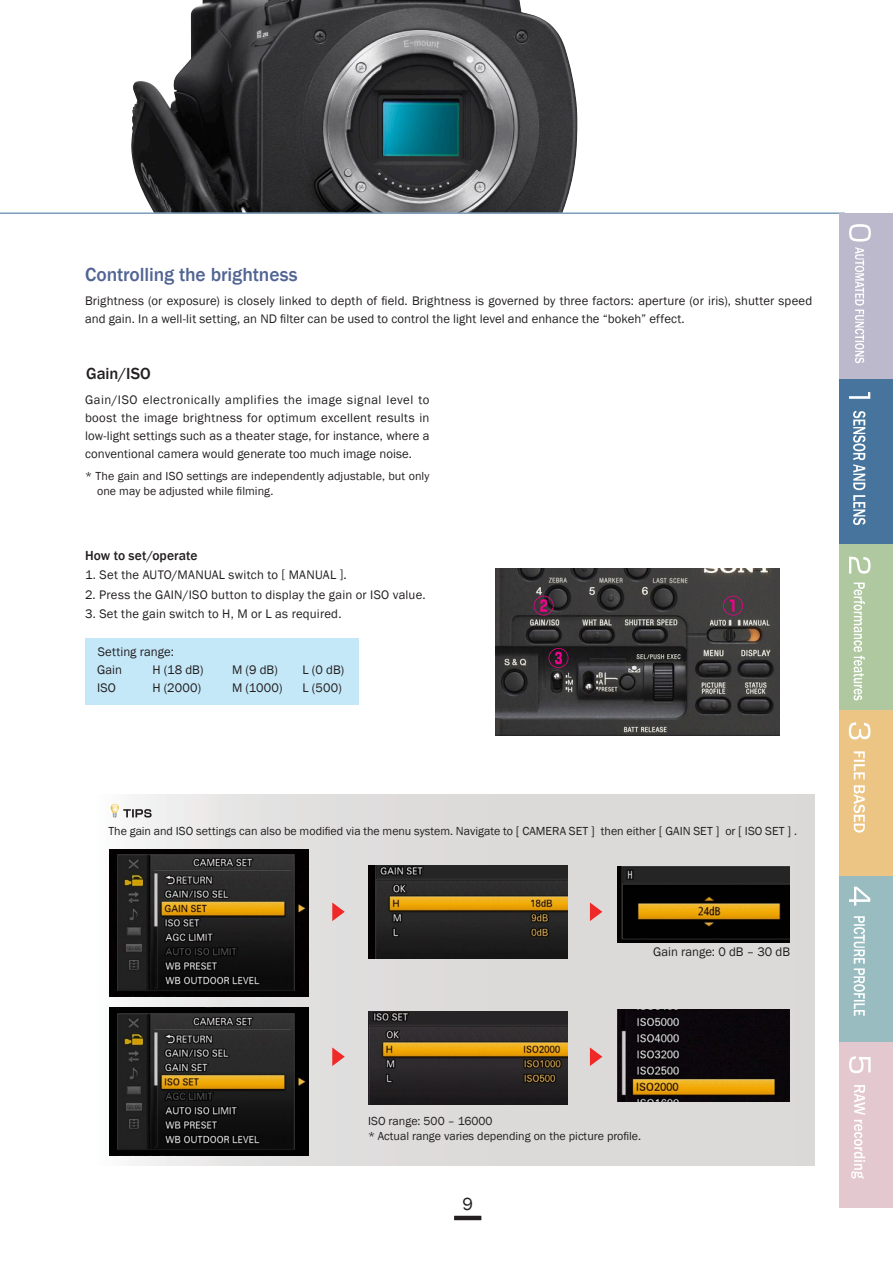
<style>
.page{position:relative;width:893px;height:1263px;background:#fff}
.page>*{position:absolute;margin:0;border:0;box-sizing:border-box;transform-origin:0 0}
.t1{font:500 19.5px "Franklin Gothic";letter-spacing:-.005em;color:#516493}
.t2{font:18px "Franklin Gothic";color:#231f20}
.t3{font:500 16.5px "Franklin Gothic";letter-spacing:.005em;color:#231f20}
.t4{font:500 13.5px "Franklin Gothic";letter-spacing:.01em;color:#231f20}
.t5{font:12.75px/18px "Franklin Gothic";letter-spacing:.01em;color:#231f20}
.t6{font:12px/15px "Franklin Gothic";color:#231f20}
.s1{font-size:12.75px}
</style>
<div class="page">
<svg style="left:109px;top:794px;width:705px;height:371px;background:#dbdad9"></svg>
<img style="left:109px;top:794px;width:14px;height:30px">
<svg style="left:111px;top:804px;width:41px;height:14px"></svg>
<img style="left:369px;top:1011px;width:199px;height:94px">
<img style="left:617px;top:1009px;width:172px;height:92px">
<img style="left:110px;top:849px;width:199px;height:147px">
<img style="left:617px;top:866px;width:172px;height:77px">
<img style="left:110px;top:1008px;width:199px;height:147px">
<img style="left:368px;top:865px;width:199px;height:94px">
<img style="left:131px;top:0;width:446px;height:213px">
<img style="left:495px;top:568px;width:285px;height:167px">
<svg style="left:723px;top:596px;width:20px;height:20px"></svg>
<svg style="left:534px;top:596px;width:20px;height:20px"></svg>
<svg style="left:549px;top:648px;width:19px;height:20px"></svg>
<hr style="left:454px;top:1216px;width:27px;height:4px;background:#231f20">
<div style="left:839px;top:376px;width:54px;height:169px;background:#46749c"></div>
<div style="left:839px;top:544px;width:54px;height:166px;background:#afc8a0"></div>
<div style="left:839px;top:876px;width:54px;height:166px;background:#99bcc1"></div>
<div style="left:839px;top:710px;width:54px;height:166px;background:#ecc584"></div>
<div style="left:839px;top:1042px;width:54px;height:166px;background:#e3c8d0"></div>
<svg style="left:849px;top:1056px;width:22px;height:122px"></svg>
<svg style="left:849px;top:392px;width:21px;height:133px"></svg>
<svg style="left:849px;top:722px;width:21px;height:111px"></svg>
<svg style="left:849px;top:887px;width:21px;height:129px"></svg>
<svg style="left:849px;top:557px;width:21px;height:143px"></svg>
<hr style="left:0;top:213px;width:845px;height:1px;background:#46749c">
<div style="left:839px;top:213px;width:54px;height:165px;background:#bbb9cb"></div>
<svg style="left:849px;top:224px;width:22px;height:139px"></svg>
<div style="left:85px;top:638px;width:274px;height:66px;background:#c4e8f8"></div>
<svg style="left:332px;top:902px;width:13px;height:19px"></svg>
<svg style="left:590px;top:902px;width:12px;height:19px"></svg>
<svg style="left:332px;top:1047px;width:13px;height:19px"></svg>
<svg style="left:590px;top:1047px;width:12px;height:19px"></svg>
<p class="t1" style="left:85px;top:263px;width:214px">Controlling the brightness</p>
<p class="t5" style="left:85px;top:292px;width:729px">Brightness (or exposure) is closely linked to depth of field. Brightness is governed by three factors: aperture (or iris), shutter speed and gain. In a well-lit setting, an ND filter can be used to control the light level and enhance the “bokeh” effect.</p>
<p class="t3" style="left:86px;top:364px;width:66px">Gain/ISO</p>
<p class="t5" style="left:85px;top:391px;width:346px;text-align:justify">Gain/ISO electronically amplifies the image signal level to boost the image brightness for optimum excellent results in low-light settings such as a theater stage, for instance, where a conventional camera would generate too much image noise.</p>
<p class="t6" style="left:97px;top:468px;width:334px;text-indent:-12px">* The gain and ISO settings are independently adjustable, but only one may be adjusted while filming.</p>
<p class="t4" style="left:85px;top:547px;width:114px">How to set/operate</p>
<p class="t5" style="left:85px;top:566px;width:263px">1. Set the AUTO/MANUAL switch to [ MANUAL ].</p>
<p class="t5" style="left:85px;top:586px;width:342px">2. Press the GAIN/ISO button to display the gain or ISO value.</p>
<p class="t5" style="left:85px;top:605px;width:258px">3. Set the gain switch to H, M or L as required.</p>
<p class="t5" style="left:98px;top:643px;width:78px">Setting range:</p>
<p class="t5" style="left:97px;top:661px;width:26px">Gain</p>
<p class="t5" style="left:153px;top:661px;width:52px">H (18 dB)</p>
<p class="t5" style="left:232px;top:661px;width:47px">M (9 dB)</p>
<p class="t5" style="left:303px;top:661px;width:43px">L (0 dB)</p>
<p class="t5" style="left:97px;top:679px;width:20px">ISO</p>
<p class="t5" style="left:153px;top:679px;width:50px">H (2000)</p>
<p class="t5" style="left:232px;top:679px;width:52px">M (1000)</p>
<p class="t5" style="left:303px;top:679px;width:41px">L (500)</p>
<p class="t6" style="left:108px;top:824px;width:690px">The gain and ISO settings can also be modified via the menu system. Navigate to <span class="s1">[</span> CAMERA SET <span class="s1">]</span> then either <span class="s1">[</span> GAIN SET <span class="s1">]</span> or <span class="s1">[</span> ISO SET <span class="s1">]</span> .</p>
<p class="t5" style="left:653px;top:942px;width:138px">Gain range: 0 dB – 30 dB</p>
<p class="t6" style="left:368px;top:1113px;width:126px">ISO range: 500 – 16000</p>
<p class="t6" style="left:368px;top:1128px;width:274px">* Actual range varies depending on the picture profile.</p>
<p class="t2" style="left:462px;top:1192px;width:12px">9</p>
</div>
